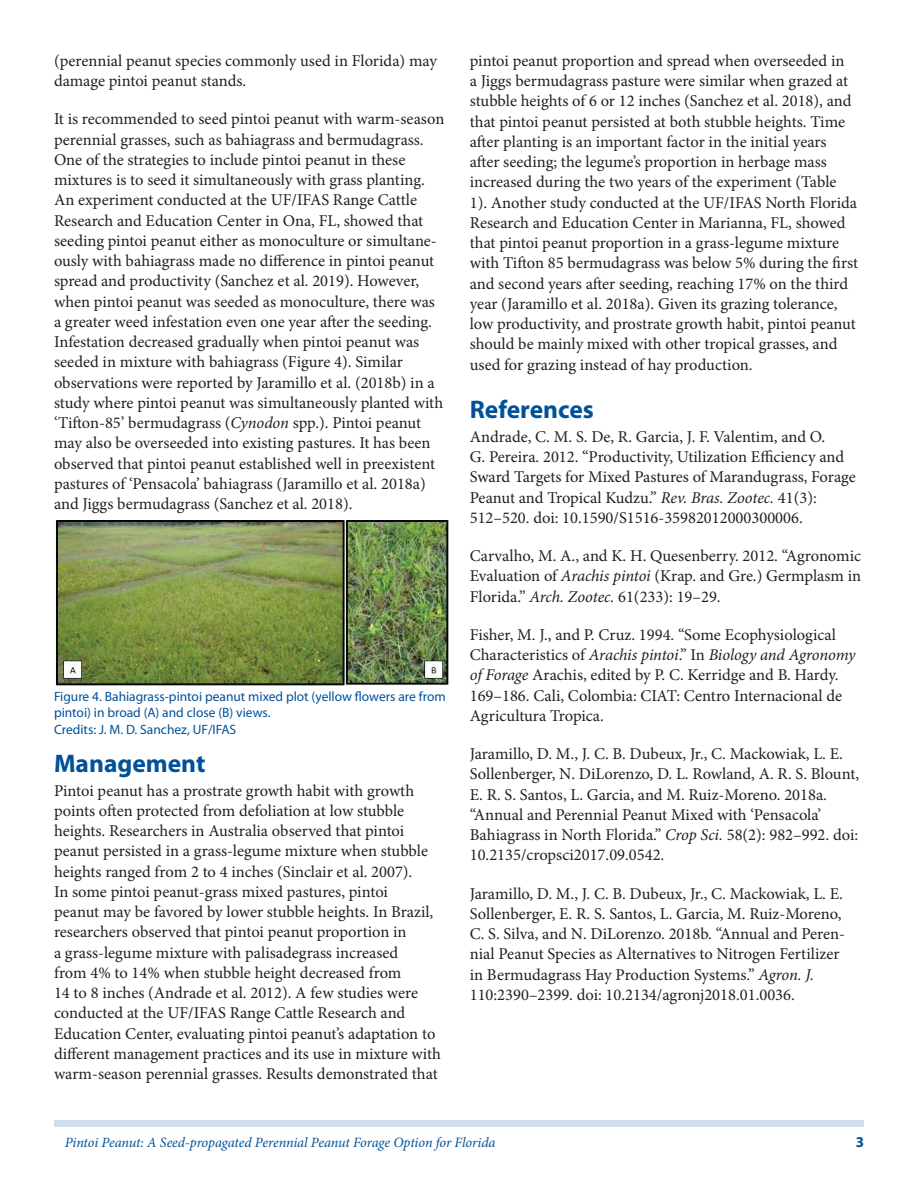
<style>
.page{position:relative;width:918px;height:1188px;background:#fff}
.page>*{position:absolute;margin:0;border:0;box-sizing:border-box;transform-origin:0 0}
.SectionHeading0{font:700 25.5px "Myriad Pro";color:#01519a}
.Paragraph{font:16.5px/20.2px "Minion Pro";color:#231f20}
.t1{font:700 15px "Myriad Pro";color:#01519a}
.RunningTitleItalics{font:italic 14.25px "Minion Pro";letter-spacing:-.01em;color:#01519a}
.t2{font:13.5px/16.5px "Myriad Pro";color:#01519a}
.s1{font-style:italic}
</style>
<div class="page">
<div style="left:54px;top:1120px;width:810px;height:7px;background:#d0deeb"></div>
<img style="left:54px;top:521px;width:394px;height:164px">
<p class="Paragraph" style="left:54px;top:51px;width:385px">(perennial peanut species commonly used in Florida) may damage pintoi peanut stands.</p>
<p class="Paragraph" style="left:54px;top:109px;width:392px">It is recommended to seed pintoi peanut with warm-season perennial grasses, such as bahiagrass and bermudagrass.<br>One of the strategies to include pintoi peanut in these mixtures is to seed it simultaneously with grass planting.<br>An experiment conducted at the UF/IFAS Range Cattle Research and Education Center in Ona, FL, showed that seeding pintoi peanut either as monoculture or simultane&shy;ously with bahiagrass made no difference in pintoi peanut spread and productivity (Sanchez et al. 2019). However, when pintoi peanut was seeded as monoculture, there was a greater weed infestation even one year after the seeding.<br>Infestation decreased gradually when pintoi peanut was seeded in mixture with bahiagrass (Figure 4). Similar observations were reported by Jaramillo et al. (2018b) in a study where pintoi peanut was simultaneously planted with ‘Tifton-85’ bermudagrass (<span class="s1">Cynodon</span> spp.). Pintoi peanut may also be overseeded into existing pastures. It has been observed that pintoi peanut established well in preexistent pastures of ‘Pensacola’ bahiagrass (Jaramillo et al. 2018a) and Jiggs bermudagrass (Sanchez et al. 2018).</p>
<p class="t2" style="left:54px;top:688px;width:393px">Figure 4. Bahiagrass-pintoi peanut mixed plot (yellow flowers are from pintoi) in broad (A) and close (B) views.<br>Credits: J. M. D. Sanchez, UF/IFAS</p>
<p class="SectionHeading0" style="left:54px;top:747px;width:153px">Management</p>
<p class="Paragraph" style="left:54px;top:780px;width:389px">Pintoi peanut has a prostrate growth habit with growth points often protected from defoliation at low stubble heights. Researchers in Australia observed that pintoi peanut persisted in a grass-legume mixture when stubble heights ranged from 2 to 4 inches (Sinclair et al. 2007).<br>In some pintoi peanut-grass mixed pastures, pintoi<br>peanut may be favored by lower stubble heights. In Brazil, researchers observed that pintoi peanut proportion in<br>a grass-legume mixture with palisadegrass increased<br>from 4% to 14% when stubble height decreased from<br>14 to 8 inches (Andrade et al. 2012). A few studies were conducted at the UF/IFAS Range Cattle Research and Education Center, evaluating pintoi peanut’s adaptation to different management practices and its use in mixture with warm-season perennial grasses. Results demonstrated that</p>
<p class="Paragraph" style="left:470px;top:51px;width:390px">pintoi peanut proportion and spread when overseeded in<br>a Jiggs bermudagrass pasture were similar when grazed at stubble heights of 6 or 12 inches (Sanchez et al. 2018), and that pintoi peanut persisted at both stubble heights. Time after planting is an important factor in the initial years after seeding; the legume’s proportion in herbage mass increased during the two years of the experiment (Table<br>1). Another study conducted at the UF/IFAS North Florida Research and Education Center in Marianna, FL, showed that pintoi peanut proportion in a grass-legume mixture with Tifton 85 bermudagrass was below 5% during the first and second years after seeding, reaching 17% on the third year (Jaramillo et al. 2018a). Given its grazing tolerance, low productivity, and prostrate growth habit, pintoi peanut should be mainly mixed with other tropical grasses, and used for grazing instead of hay production.</p>
<p class="SectionHeading0" style="left:470px;top:393px;width:126px">References</p>
<p class="Paragraph" style="left:470px;top:427px;width:387px">Andrade, C. M. S. De, R. Garcia, J. F. Valentim, and O.<br>G. Pereira. 2012. “Productivity, Utilization Efficiency and Sward Targets for Mixed Pastures of Marandugrass, Forage Peanut and Tropical Kudzu.” <span class="s1">Rev. Bras. Zootec.</span> 41(3):<br>512–520. doi: 10.1590/S1516-35982012000300006.</p>
<p class="Paragraph" style="left:470px;top:546px;width:393px;text-align:justify">Carvalho, M. A., and K. H. Quesenberry. 2012. “Agronomic Evaluation of <span class="s1">Arachis pintoi</span> (Krap. and Gre.) Germplasm in Florida.” <span class="s1">Arch. Zootec.</span> 61(233): 19–29.</p>
<p class="Paragraph" style="left:470px;top:625px;width:387px">Fisher, M. J., and P. Cruz. 1994. “Some Ecophysiological Characteristics of <span class="s1">Arachis pintoi</span>.” In <span class="s1">Biology and Agronomy of Forage</span> Arachis, edited by P. C. Kerridge and B. Hardy.<br>169–186. Cali, Colombia: CIAT: Centro Internacional de Agricultura Tropica.</p>
<p class="Paragraph" style="left:470px;top:744px;width:391px">Jaramillo, D. M., J. C. B. Dubeux, Jr., C. Mackowiak, L. E.<br>Sollenberger, N. DiLorenzo, D. L. Rowland, A. R. S. Blount, E. R. S. Santos, L. Garcia, and M. Ruiz-Moreno. 2018a. “Annual and Perennial Peanut Mixed with ‘Pensacola’ Bahiagrass in North Florida.” <span class="s1">Crop Sci.</span> 58(2): 982–992. doi:<br>10.2135/cropsci2017.09.0542.</p>
<p class="Paragraph" style="left:470px;top:883px;width:377px">Jaramillo, D. M., J. C. B. Dubeux, Jr., C. Mackowiak, L. E.<br>Sollenberger, E. R. S. Santos, L. Garcia, M. Ruiz-Moreno, C. S. Silva, and N. DiLorenzo. 2018b. “Annual and Peren&shy;nial Peanut Species as Alternatives to Nitrogen Fertilizer in Bermudagrass Hay Production Systems.” <span class="s1">Agron. J.<br></span>110:2390–2399. doi: 10.2134/agronj2018.01.0036.</p>
<p class="RunningTitleItalics" style="left:65px;top:1133px;width:432px">Pintoi Peanut: A Seed-propagated Perennial Peanut Forage Option for Florida</p>
<p class="t1" style="left:856px;top:1133px;width:10px">3</p>
</div>
